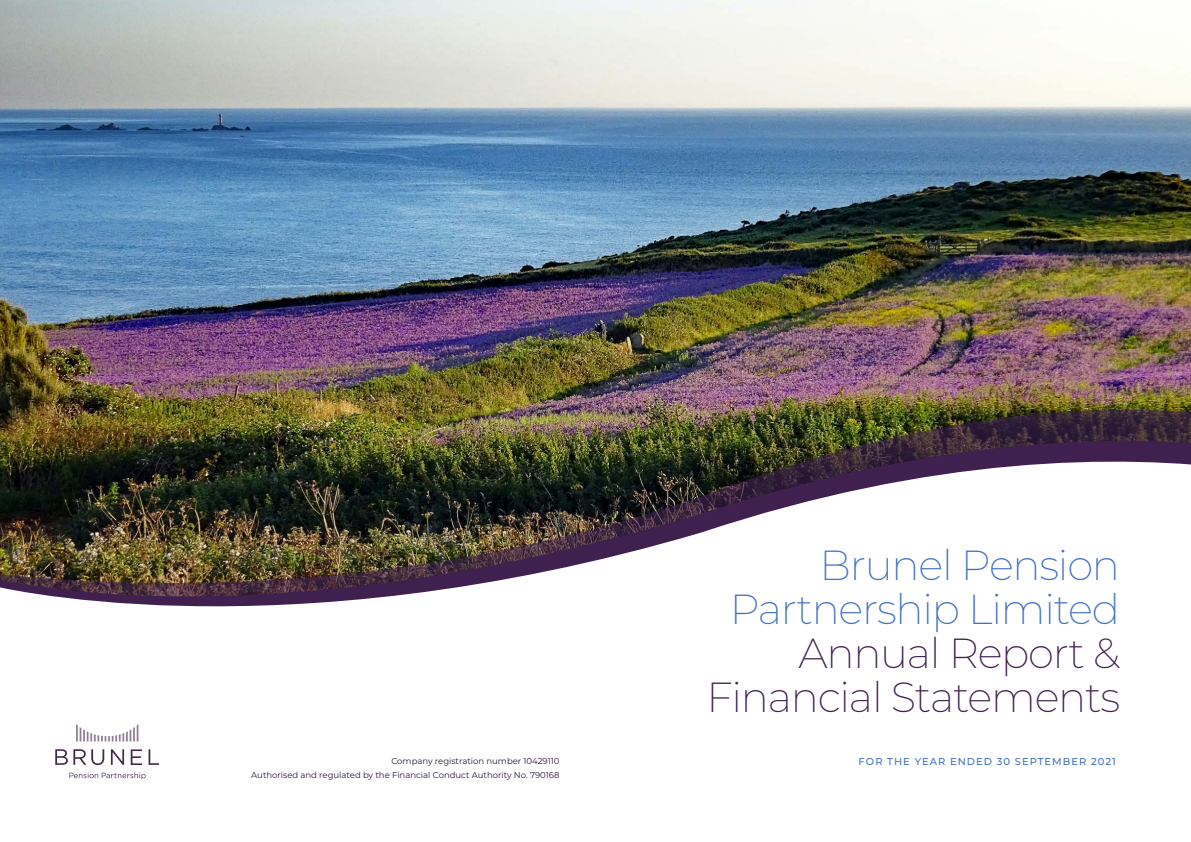
<style>
.page{position:relative;width:1191px;height:842px;background:#fff}
.page>*{position:absolute;margin:0;border:0;box-sizing:border-box;transform-origin:0 0}
.t1{font:200 42px/44px "Montserrat";letter-spacing:-.03em;color:#3f204e;text-align:right}
.t2{font:200 42px/44px "Montserrat";letter-spacing:-.03em;color:#4472c4;text-align:right}
.t3{font:500 10px "Montserrat";letter-spacing:.1em;color:#4472c4}
.t4{font:8.5px "Montserrat";color:#2a1633}
</style>
<div class="page">
<img style="left:0;top:0;width:1191px;height:356px">
<img style="left:0;top:356px;width:1191px;height:24px">
<img style="left:0;top:380px;width:1191px;height:400px">
<svg style="left:55px;top:749px;width:49px;height:16px"></svg>
<svg style="left:111px;top:749px;width:13px;height:16px"></svg>
<svg style="left:131px;top:749px;width:11px;height:16px"></svg>
<svg style="left:149px;top:749px;width:10px;height:16px"></svg>
<svg style="left:69px;top:772px;width:77px;height:7px"></svg>
<svg style="left:76px;top:724px;width:62px;height:17px"></svg>
<h1 class="t2" style="left:730px;top:542px;width:392px">Brunel Pension<br>Partnership Limited</h1>
<h1 class="t1" style="left:706px;top:630px;width:415px">Annual Report &amp;<br>Financial Statements</h1>
<p class="t4" style="left:391px;top:756px;width:170px">Company registration number 10429110</p>
<p class="t3" style="left:858px;top:754px;width:259px">FOR THE YEAR ENDED 30 SEPTEMBER 2021</p>
<p class="t4" style="left:251px;top:770px;width:310px">Authorised and regulated by the Financial Conduct Authority No. 790168</p>
</div>
